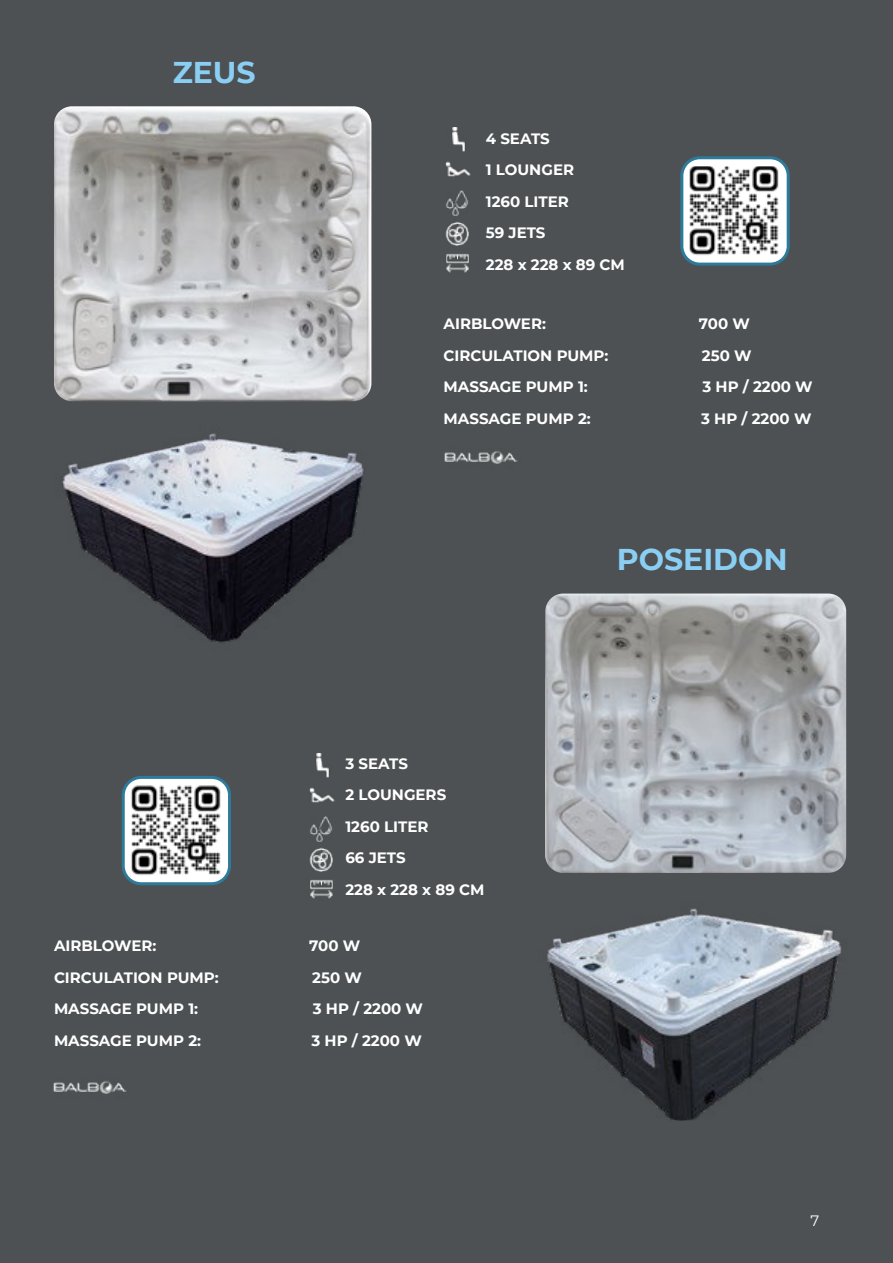
<style>
.page{position:relative;width:893px;height:1263px;background:#4d5153}
.page>*{position:absolute;margin:0;border:0;box-sizing:border-box;transform-origin:0 0}
.t1{font:700 30px "Montserrat";color:#8acef3}
.t2{font:700 15px/31.5px "Montserrat";color:#fff}
.t3{font:15px "Montserrat";color:#fff}
</style>
<div class="page">
<img style="left:54px;top:106px;width:317px;height:295px">
<img style="left:545px;top:593px;width:301px;height:280px">
<img style="left:452px;top:127px;width:13px;height:24px">
<img style="left:446px;top:191px;width:22px;height:25px">
<img style="left:443px;top:156px;width:29px;height:28px;border-radius:14px">
<img style="left:444px;top:220px;width:27px;height:28px;border-radius:14px">
<img style="left:446px;top:253px;width:23px;height:20px">
<img style="left:316px;top:753px;width:13px;height:24px">
<img style="left:310px;top:817px;width:22px;height:24px">
<img style="left:307px;top:782px;width:29px;height:28px;border-radius:14px">
<img style="left:308px;top:846px;width:27px;height:28px;border-radius:14px">
<img style="left:310px;top:879px;width:23px;height:20px">
<img style="left:62px;top:401px;width:302px;height:242px">
<img style="left:547px;top:908px;width:295px;height:212px">
<div style="left:682px;top:158px;width:106px;height:106px;background:#fff;border-radius:18px"></div>
<div style="left:680px;top:156px;width:110px;height:110px;border:3px solid #2e7a9b;border-radius:18px"></div>
<img style="left:689px;top:166px;width:90px;height:89px">
<div style="left:123px;top:777px;width:107px;height:107px;background:#fff;border-radius:18px"></div>
<div style="left:122px;top:776px;width:109px;height:109px;border:3px solid #2e7a9b;border-radius:18px"></div>
<img style="left:131px;top:786px;width:90px;height:89px">
<img style="left:444px;top:451px;width:74px;height:13px">
<img style="left:53px;top:1081px;width:74px;height:13px">
<h1 class="t1" style="left:173px;top:58px;width:85px">ZEUS</h1>
<p class="t2" style="left:486px;top:123px;width:141px">4 SEATS<br>1 LOUNGER<br>1260 LITER<br>59 JETS<br>228 x 228 x 89 CM</p>
<p class="t2" style="left:444px;top:309px;width:104px">AIRBLOWER:</p>
<p class="t2" style="left:699px;top:309px;width:53px">700 W</p>
<p class="t2" style="left:444px;top:340px;width:166px">CIRCULATION PUMP:</p>
<p class="t2" style="left:702px;top:340px;width:51px">250 W</p>
<p class="t2" style="left:444px;top:372px;width:146px">MASSAGE PUMP 1:</p>
<p class="t2" style="left:702px;top:372px;width:112px">3 HP / 2200 W</p>
<p class="t2" style="left:444px;top:403px;width:149px">MASSAGE PUMP 2:</p>
<p class="t2" style="left:701px;top:403px;width:112px">3 HP / 2200 W</p>
<p class="t2" style="left:345px;top:748px;width:141px">3 SEATS<br>2 LOUNGERS<br>1260 LITER<br>66 JETS<br>228 x 228 x 89 CM</p>
<h1 class="t1" style="left:617px;top:545px;width:172px">POSEIDON</h1>
<p class="t2" style="left:54px;top:930px;width:104px">AIRBLOWER:</p>
<p class="t2" style="left:309px;top:930px;width:53px">700 W</p>
<p class="t2" style="left:54px;top:962px;width:166px">CIRCULATION PUMP:</p>
<p class="t2" style="left:312px;top:962px;width:51px">250 W</p>
<p class="t2" style="left:54px;top:993px;width:146px">MASSAGE PUMP 1:</p>
<p class="t2" style="left:313px;top:993px;width:112px">3 HP / 2200 W</p>
<p class="t2" style="left:54px;top:1025px;width:149px">MASSAGE PUMP 2:</p>
<p class="t2" style="left:311px;top:1025px;width:112px">3 HP / 2200 W</p>
<p class="t3" style="left:810px;top:1215px;width:10px">7</p>
</div>
